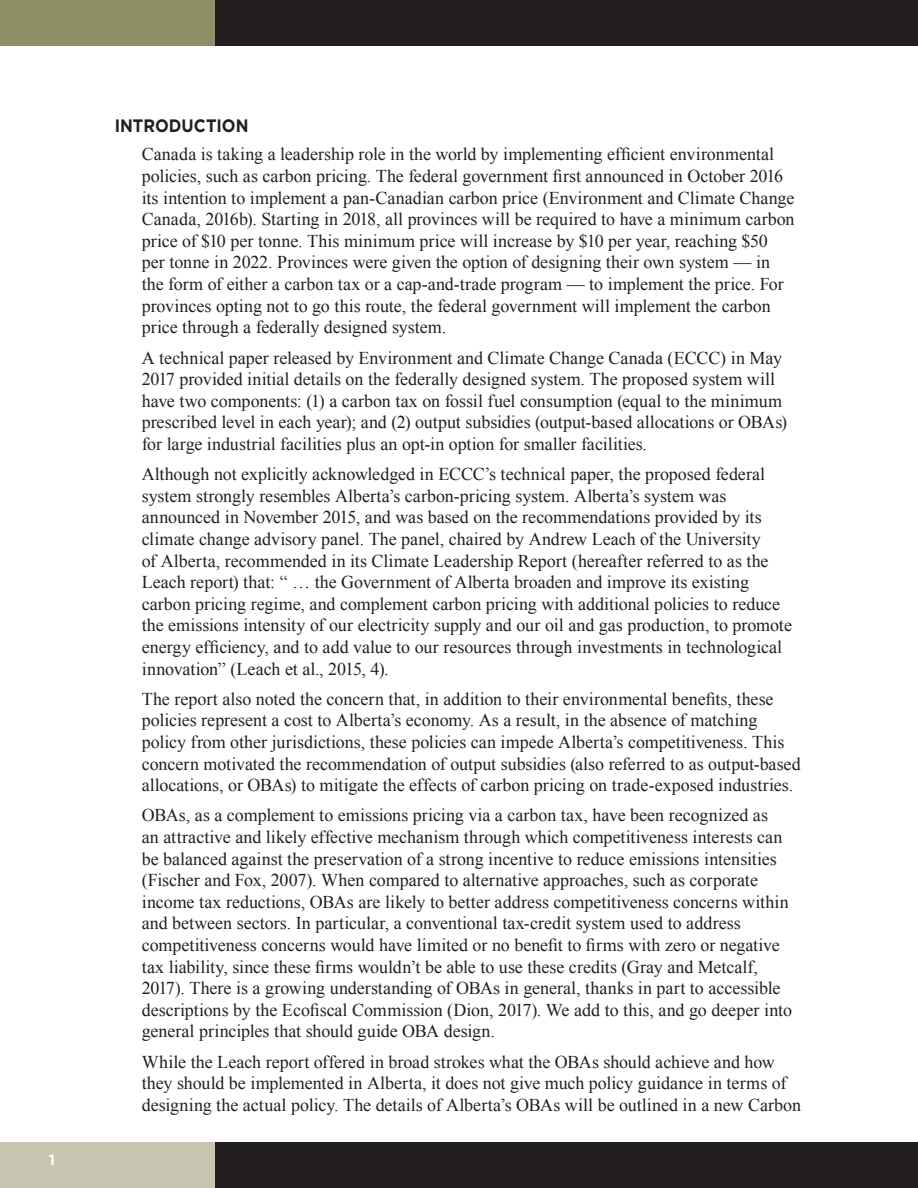
<style>
.page{position:relative;width:918px;height:1188px;background:#fff}
.page>*{position:absolute;margin:0;border:0;box-sizing:border-box;transform-origin:0 0}
.Body{font:18px/21.6px "Times New Roman";color:#231f20}
.Heading_1{font:700 18px "Gotham";letter-spacing:.005em;color:#231f20;scale:.9 1}
.Page_Numbers__gotham{font:700 15px "Gotham";color:#fff}
</style>
<div class="page">
<div style="left:0;top:1143px;width:215px;height:45px;background:#c7c5af"></div>
<div style="left:0;top:0;width:215px;height:45px;background:#8e8f66"></div>
<div style="left:215px;top:1143px;width:703px;height:45px;background:#231f20"></div>
<div style="left:215px;top:0;width:703px;height:45px;background:#231f20"></div>
<p class="Page_Numbers__gotham" style="left:49px;top:1150px;width:8px">1</p>
<p class="Heading_1" style="left:115px;top:114px;width:150px">INTRODUCTION</p>
<p class="Body" style="left:142px;top:143px;width:654px">Canada is taking a leadership role in the world by implementing efficient environmental policies, such as carbon pricing. The federal government first announced in October 2016 its intention to implement a pan-Canadian carbon price (Environment and Climate Change Canada, 2016b). Starting in 2018, all provinces will be required to have a minimum carbon price of $10 per tonne. This minimum price will increase by $10 per year, reaching $50 per tonne in 2022. Provinces were given the option of designing their own system — in the form of either a carbon tax or a cap-and-trade program — to implement the price. For provinces opting not to go this route, the federal government will implement the carbon price through a federally designed system.</p>
<p class="Body" style="left:142px;top:346px;width:647px">A technical paper released by Environment and Climate Change Canada (ECCC) in May 2017 provided initial details on the federally designed system. The proposed system will have two components: (1) a carbon tax on fossil fuel consumption (equal to the minimum prescribed level in each year); and (2) output subsidies (output-based allocations or OBAs) for large industrial facilities plus an opt-in option for smaller facilities.</p>
<p class="Body" style="left:142px;top:463px;width:652px">Although not explicitly acknowledged in ECCC’s technical paper, the proposed federal system strongly resembles Alberta’s carbon-pricing system. Alberta’s system was announced in November 2015, and was based on the recommendations provided by its climate change advisory panel. The panel, chaired by Andrew Leach of the University<br>of Alberta, recommended in its Climate Leadership Report (hereafter referred to as the Leach report) that: “ … the Government of Alberta broaden and improve its existing carbon pricing regime, and complement carbon pricing with additional policies to reduce the emissions intensity of our electricity supply and our oil and gas production, to promote energy efficiency, and to add value to our resources through investments in technological innovation” (Leach et al., 2015, 4).</p>
<p class="Body" style="left:142px;top:688px;width:660px">The report also noted the concern that, in addition to their environmental benefits, these policies represent a cost to Alberta’s economy. As a result, in the absence of matching policy from other jurisdictions, these policies can impede Alberta’s competitiveness. This concern motivated the recommendation of output subsidies (also referred to as output-based allocations, or OBAs) to mitigate the effects of carbon pricing on trade-exposed industries.</p>
<p class="Body" style="left:142px;top:804px;width:652px">OBAs, as a complement to emissions pricing via a carbon tax, have been recognized as<br>an attractive and likely effective mechanism through which competitiveness interests can be balanced against the preservation of a strong incentive to reduce emissions intensities (Fischer and Fox, 2007). When compared to alternative approaches, such as corporate income tax reductions, OBAs are likely to better address competitiveness concerns within and between sectors. In particular, a conventional tax-credit system used to address competitiveness concerns would have limited or no benefit to firms with zero or negative tax liability, since these firms wouldn’t be able to use these credits (Gray and Metcalf, 2017). There is a growing understanding of OBAs in general, thanks in part to accessible descriptions by the Ecofiscal Commission (Dion, 2017). We add to this, and go deeper into general principles that should guide OBA design.</p>
<p class="Body" style="left:142px;top:1051px;width:661px">While the Leach report offered in broad strokes what the OBAs should achieve and how they should be implemented in Alberta, it does not give much policy guidance in terms of designing the actual policy. The details of Alberta’s OBAs will be outlined in a new Carbon</p>
</div>
